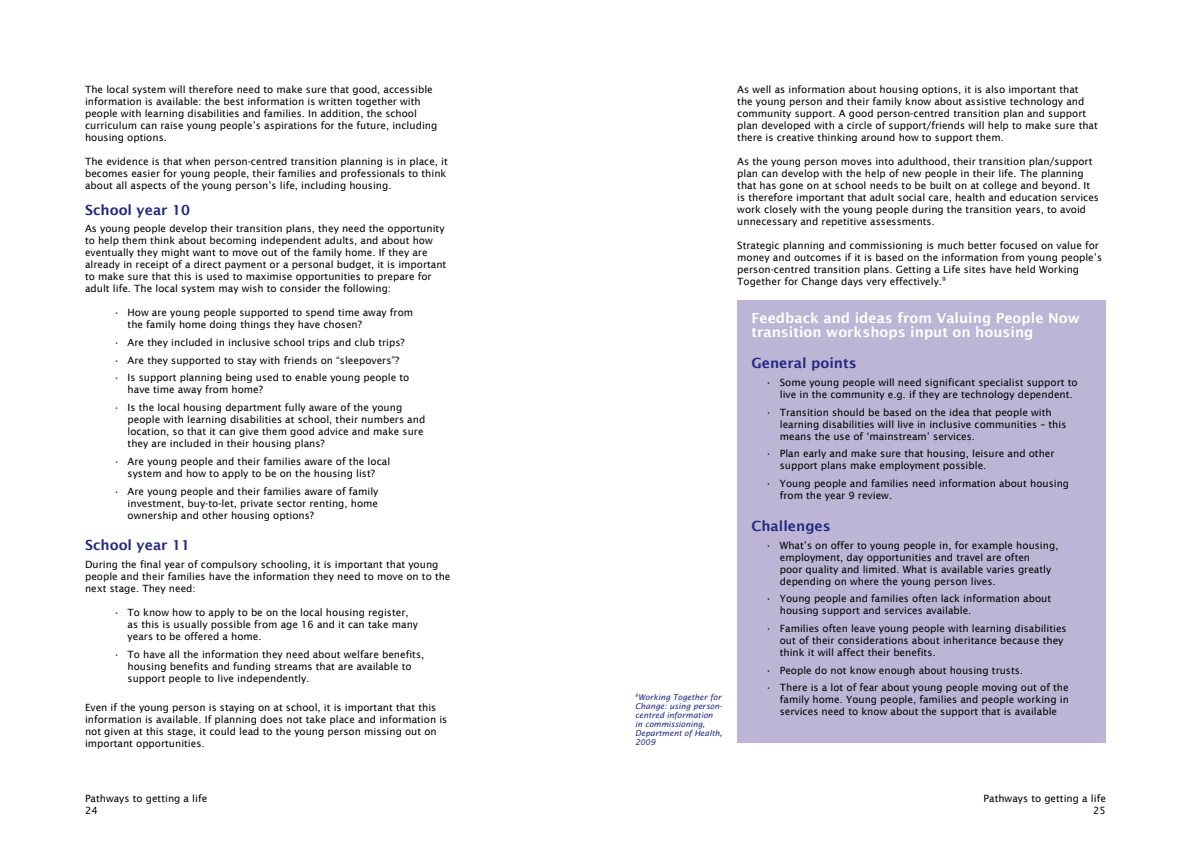
<style>
.page{position:relative;width:1191px;height:842px;background:#fff}
.page>*{position:absolute;margin:0;border:0;box-sizing:border-box;transform-origin:0 0}
.t1{font:600 14px/14px "Lucida Sans";color:#fff}
.t2{font:600 14px "Lucida Sans";color:#232a81}
.t3{font:10px/12px "Lucida Sans";color:#000}
.t4{font:italic 8px/9px "Lucida Sans";color:#232a81}
</style>
<div class="page">
<div style="left:737px;top:300px;width:369px;height:443px;background:#bcb5d6"></div>
<p class="t3" style="left:85px;top:83px;width:354px">The local system will therefore need to make sure that good, accessible information is available: the best information is written together with people with learning disabilities and families. In addition, the school curriculum can raise young people’s aspirations for the future, including housing options.</p>
<p class="t3" style="left:85px;top:155px;width:364px">The evidence is that when person-centred transition planning is in place, it becomes easier for young people, their families and professionals to think about all aspects of the young person’s life, including housing.</p>
<p class="t2" style="left:85px;top:202px;width:106px">School year 10</p>
<p class="t3" style="left:85px;top:223px;width:363px">As young people develop their transition plans, they need the opportunity to help them think about becoming independent adults, and about how eventually they might want to move out of the family home. If they are already in receipt of a direct payment or a personal budget, it is important to make sure that this is used to maximise opportunities to prepare for adult life. The local system may wish to consider the following:</p>
<p class="t3" style="left:128px;top:307px;width:287px;text-indent:-14px">• How are young people supported to spend time away from the family home doing things they have chosen?</p>
<p class="t3" style="left:113px;top:337px;width:293px">• Are they included in inclusive school trips and club trips?</p>
<p class="t3" style="left:113px;top:354px;width:287px">• Are they supported to stay with friends on “sleepovers”?</p>
<p class="t3" style="left:128px;top:372px;width:283px;text-indent:-14px">• Is support planning being used to enable young people to have time away from home?</p>
<p class="t3" style="left:128px;top:402px;width:299px;text-indent:-14px">• Is the local housing department fully aware of the young people with learning disabilities at school, their numbers and location, so that it can give them good advice and make sure they are included in their housing plans?</p>
<p class="t3" style="left:113px;top:455px;width:278px;text-align:center">• Are young people and their families aware of the local system and how to apply to be on the housing list?</p>
<p class="t3" style="left:128px;top:485px;width:252px;text-align:justify;text-indent:-14px">• Are young people and their families aware of family investment, buy-to-let, private sector renting, home ownership and other housing options?</p>
<p class="t2" style="left:85px;top:537px;width:106px">School year 11</p>
<p class="t3" style="left:85px;top:558px;width:367px">During the final year of compulsory schooling, it is important that young people and their families have the information they need to move on to the next stage. They need:</p>
<p class="t3" style="left:128px;top:606px;width:292px;text-indent:-14px">• To know how to apply to be on the local housing register, as this is usually possible from age 16 and it can take many years to be offered a home.</p>
<p class="t3" style="left:128px;top:648px;width:298px;text-indent:-14px">• To have all the information they need about welfare benefits, housing benefits and funding streams that are available to support people to live independently.</p>
<p class="t3" style="left:85px;top:702px;width:364px">Even if the young person is staying on at school, it is important that this information is available. If planning does not take place and information is not given at this stage, it could lead to the young person missing out on important opportunities.</p>
<p class="t4" style="left:635px;top:692px;width:89px"><sup>9</sup>Working Together for<br>Change: using person&shy;centred information<br>in commissioning,<br>Department of Health,<br>2009</p>
<p class="t3" style="left:737px;top:83px;width:362px">As well as information about housing options, it is also important that<br>the young person and their family know about assistive technology and community support. A good person-centred transition plan and support plan developed with a circle of support/friends will help to make sure that there is creative thinking around how to support them.</p>
<p class="t3" style="left:737px;top:155px;width:363px">As the young person moves into adulthood, their transition plan/support plan can develop with the help of new people in their life. The planning that has gone on at school needs to be built on at college and beyond. It is therefore important that adult social care, health and education services work closely with the young people during the transition years, to avoid unnecessary and repetitive assessments.</p>
<p class="t3" style="left:737px;top:239px;width:366px">Strategic planning and commissioning is much better focused on value for money and outcomes if it is based on the information from young people’s person-centred transition plans. Getting a Life sites have held Working Together for Change days very effectively.<sup>9</sup></p>
<p class="t1" style="left:751px;top:311px;width:330px">Feedback and ideas from Valuing People Now transition workshops input on housing</p>
<p class="t2" style="left:751px;top:355px;width:107px">General points</p>
<p class="t3" style="left:780px;top:377px;width:299px;text-indent:-14px">• Some young people will need significant specialist support to live in the community e.g. if they are technology dependent.</p>
<p class="t3" style="left:780px;top:406px;width:288px;text-indent:-14px">• Transition should be based on the idea that people with learning disabilities will live in inclusive communities – this means the use of ‘mainstream’ services.</p>
<p class="t3" style="left:780px;top:448px;width:276px;text-indent:-14px">• Plan early and make sure that housing, leisure and other support plans make employment possible.</p>
<p class="t3" style="left:780px;top:478px;width:291px;text-indent:-14px">• Young people and families need information about housing from the year 9 review.</p>
<p class="t2" style="left:751px;top:518px;width:81px">Challenges</p>
<p class="t3" style="left:780px;top:539px;width:280px;text-indent:-14px">• What’s on offer to young people in, for example housing, employment, day opportunities and travel are often<br>poor quality and limited. What is available varies greatly depending on where the young person lives.</p>
<p class="t3" style="left:780px;top:593px;width:273px;text-indent:-14px">• Young people and families often lack information about housing support and services available.</p>
<p class="t3" style="left:780px;top:622px;width:288px;text-indent:-14px">• Families often leave young people with learning disabilities out of their considerations about inheritance because they think it will affect their benefits.</p>
<p class="t3" style="left:765px;top:664px;width:259px">• People do not know enough about housing trusts.</p>
<p class="t3" style="left:780px;top:682px;width:291px;text-align:justify;text-indent:-14px">• There is a lot of fear about young people moving out of the family home. Young people, families and people working in services need to know about the support that is available</p>
<p class="t3" style="left:85px;top:792px;width:124px">Pathways to getting a life<br>24</p>
<p class="t3" style="left:983px;top:792px;width:124px;text-align:right">Pathways to getting a life<br>25</p>
</div>
